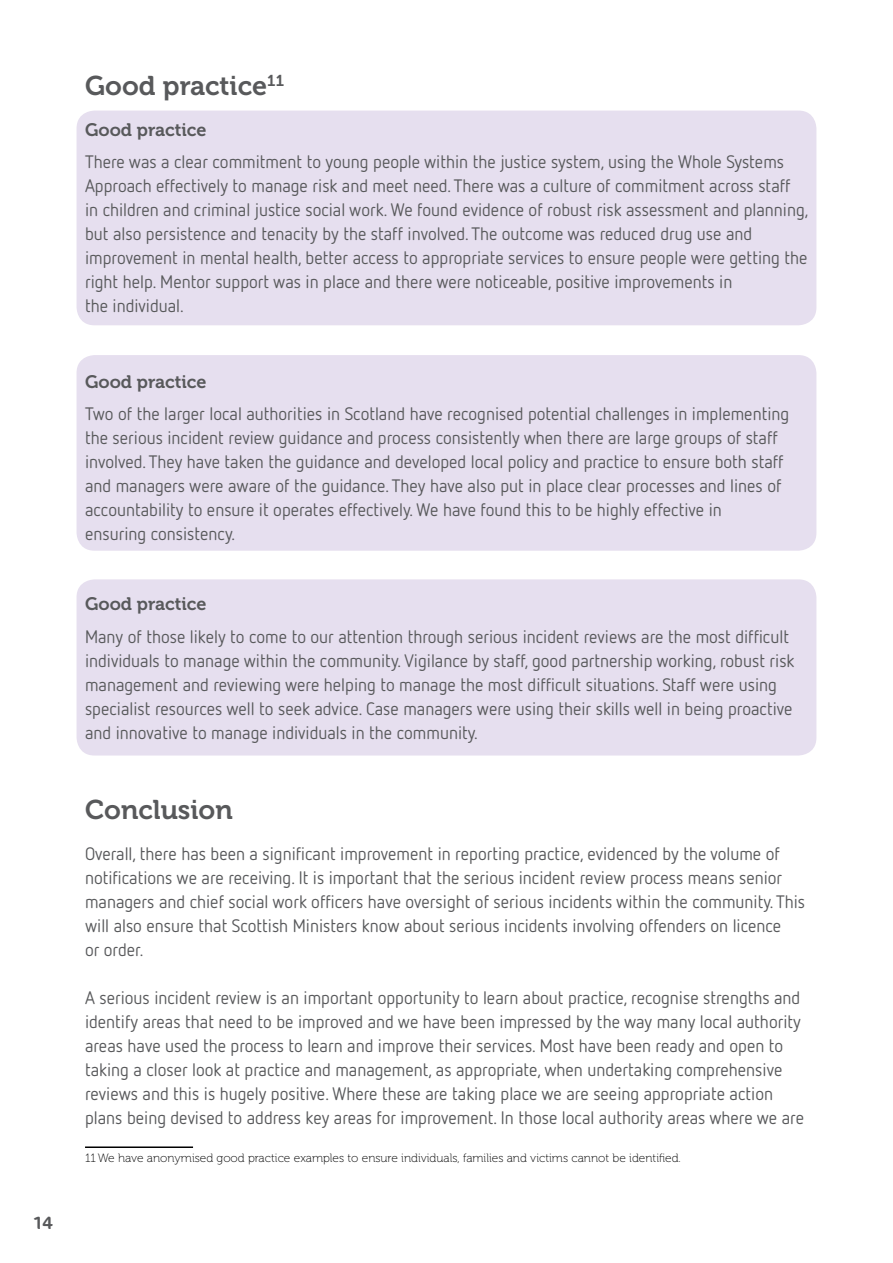
<style>
.page{position:relative;width:893px;height:1263px;background:#fff}
.page>*{position:absolute;margin:0;border:0;box-sizing:border-box;transform-origin:0 0}
.t1{font:27px "Museo 700";color:#58595b}
.t2{font:18px/24px "Netto OT";color:#58595b}
.t3{font:18px "Museo 700";color:#58595b}
.t4{font:18px "Cocon OT";color:#58595b}
.t5{font:12px "Museo 100";color:#000}
</style>
<div class="page">
<div style="left:77px;top:111px;width:739px;height:214px;background:#e6dfef;border-radius:18px"></div>
<div style="left:77px;top:355px;width:739px;height:196px;background:#e6dfef;border-radius:18px"></div>
<div style="left:77px;top:579px;width:739px;height:176px;background:#e6dfef;border-radius:18px"></div>
<hr style="left:85px;top:1146px;width:108px;height:2px;background:#000">
<p class="t4" style="left:32px;top:1212px;width:23px">14</p>
<h1 class="t1" style="left:85px;top:70px;width:200px">Good practice<sup>11</sup></h1>
<p class="t3" style="left:85px;top:119px;width:123px">Good practice</p>
<p class="t2" style="left:85px;top:149px;width:725px">There was a clear commitment to young people within the justice system, using the Whole Systems Approach effectively to manage risk and meet need. There was a culture of commitment across staff<br>in children and criminal justice social work. We found evidence of robust risk assessment and planning, but also persistence and tenacity by the staff involved. The outcome was reduced drug use and improvement in mental health, better access to appropriate services to ensure people were getting the right help. Mentor support was in place and there were noticeable, positive improvements in<br>the individual.</p>
<p class="t3" style="left:85px;top:372px;width:123px">Good practice</p>
<p class="t2" style="left:85px;top:402px;width:706px">Two of the larger local authorities in Scotland have recognised potential challenges in implementing the serious incident review guidance and process consistently when there are large groups of staff involved. They have taken the guidance and developed local policy and practice to ensure both staff and managers were aware of the guidance. They have also put in place clear processes and lines of accountability to ensure it operates effectively. We have found this to be highly effective in<br>ensuring consistency.</p>
<p class="t3" style="left:85px;top:594px;width:123px">Good practice</p>
<p class="t2" style="left:85px;top:624px;width:711px">Many of those likely to come to our attention through serious incident reviews are the most difficult individuals to manage within the community. Vigilance by staff, good partnership working, robust risk management and reviewing were helping to manage the most difficult situations. Staff were using specialist resources well to seek advice. Case managers were using their skills well in being proactive and innovative to manage individuals in the community.</p>
<h1 class="t1" style="left:85px;top:795px;width:149px">Conclusion</h1>
<p class="t2" style="left:85px;top:841px;width:722px">Overall, there has been a significant improvement in reporting practice, evidenced by the volume of notifications we are receiving. It is important that the serious incident review process means senior managers and chief social work officers have oversight of serious incidents within the community. This will also ensure that Scottish Ministers know about serious incidents involving offenders on licence<br>or order.</p>
<p class="t2" style="left:85px;top:985px;width:721px">A serious incident review is an important opportunity to learn about practice, recognise strengths and identify areas that need to be improved and we have been impressed by the way many local authority areas have used the process to learn and improve their services. Most have been ready and open to taking a closer look at practice and management, as appropriate, when undertaking comprehensive reviews and this is hugely positive. Where these are taking place we are seeing appropriate action plans being devised to address key areas for improvement. In those local authority areas where we are</p>
<p class="t5" style="left:85px;top:1151px;width:597px">11 We have anonymised good practice examples to ensure individuals, families and victims cannot be identified.</p>
</div>
